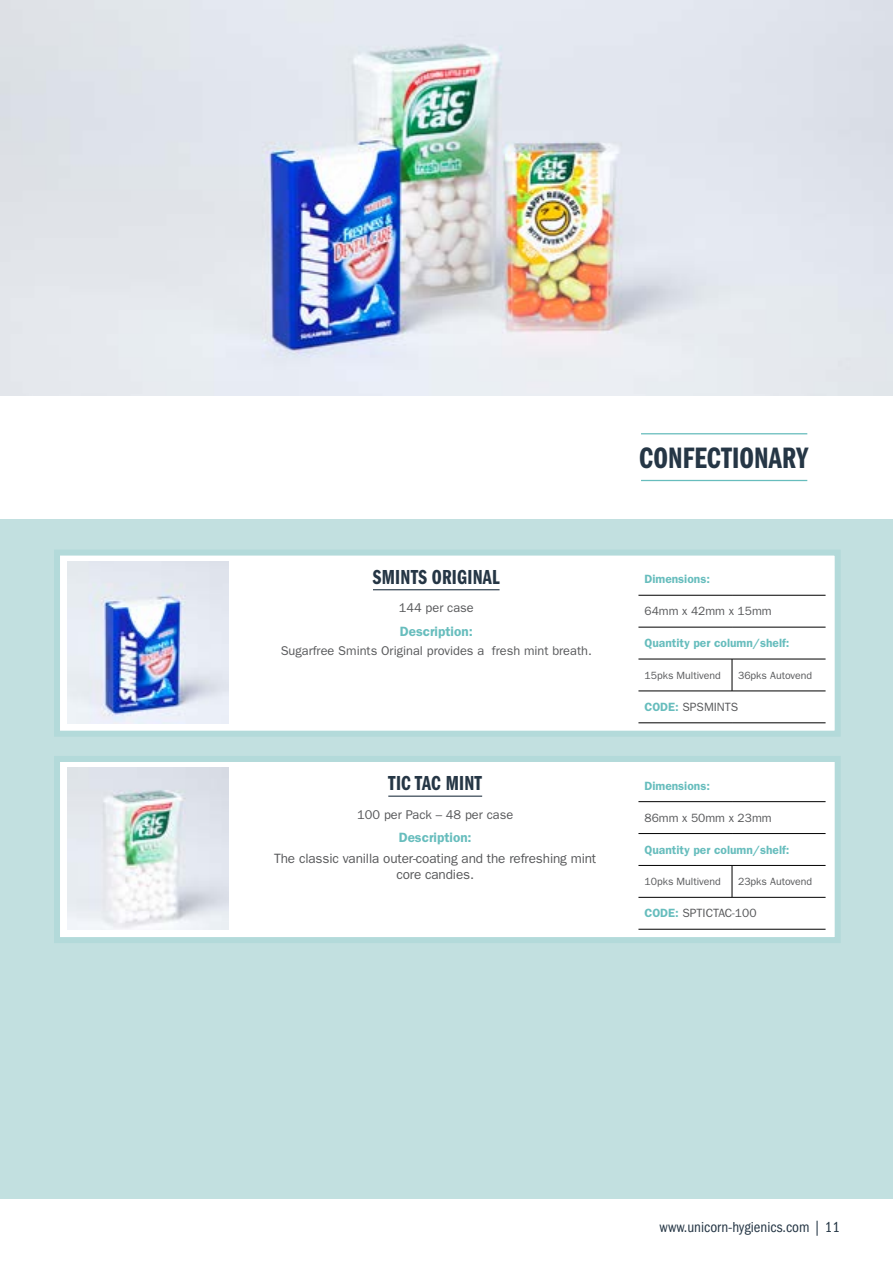
<style>
.page{position:relative;width:893px;height:1263px;background:#fff}
.page>*{position:absolute;margin:0;border:0;box-sizing:border-box;transform-origin:0 0}
.t1{font:30.6px "ITC Franklin Gothic Std Dm Cp";letter-spacing:.005em;color:#253645}
.t2{font:21px "ITC Franklin Gothic Std Dm Cp";letter-spacing:.01em;color:#253645}
.t3{font:condensed 15px "ITC Franklin Gothic Std";color:#253645}
.t4{font:13.5px/16.2px "ITC Franklin Gothic Std";letter-spacing:-.01em;color:#58595b;text-align:center}
.t5{font:600 13.5px "ITC Franklin Gothic Std";color:#67bdbd}
.t6{font:12.75px "ITC Franklin Gothic Std";color:#58595b}
.t7{font:600 12px "ITC Franklin Gothic Std";color:#67bdbd}
.t8{font:12px "ITC Franklin Gothic Std";color:#58595b}
.t9{font:10.5px "ITC Franklin Gothic Std";color:#58595b}
.s1{font-weight:600;color:#67bdbd}
</style>
<div class="page">
<div style="left:0;top:519px;width:893px;height:679px;background:#c2e0e0"></div>
<img style="left:0;top:0;width:893px;height:395px">
<hr style="left:641px;top:433px;width:166px;height:1px;background:#67bdbd">
<hr style="left:641px;top:480px;width:166px;height:1px;background:#67bdbd">
<div style="left:54px;top:550px;width:787px;height:187px;background:#fff;border:6px solid #b3dada"></div>
<img style="left:67px;top:562px;width:162px;height:161px">
<hr style="left:373px;top:589px;width:127px;height:1px;background:#253645">
<hr style="left:638px;top:595px;width:94px;height:1px;background:#000">
<hr style="left:732px;top:595px;width:94px;height:1px;background:#000">
<hr style="left:638px;top:627px;width:94px;height:1px;background:#000">
<hr style="left:732px;top:627px;width:94px;height:1px;background:#000">
<hr style="left:638px;top:659px;width:94px;height:1px;background:#000">
<hr style="left:732px;top:659px;width:94px;height:1px;background:#000">
<hr style="left:638px;top:691px;width:94px;height:1px;background:#000">
<hr style="left:732px;top:691px;width:94px;height:1px;background:#000">
<hr style="left:638px;top:722px;width:94px;height:1px;background:#000">
<hr style="left:732px;top:722px;width:94px;height:1px;background:#000">
<hr style="left:732px;top:659px;width:1px;height:32px;background:#000">
<div style="left:54px;top:756px;width:787px;height:187px;background:#fff;border:6px solid #b3dada"></div>
<img style="left:67px;top:768px;width:162px;height:161px">
<hr style="left:388px;top:796px;width:94px;height:1px;background:#253645">
<hr style="left:638px;top:801px;width:94px;height:1px;background:#000">
<hr style="left:732px;top:801px;width:94px;height:1px;background:#000">
<hr style="left:638px;top:833px;width:94px;height:1px;background:#000">
<hr style="left:732px;top:833px;width:94px;height:1px;background:#000">
<hr style="left:638px;top:865px;width:94px;height:1px;background:#000">
<hr style="left:732px;top:865px;width:94px;height:1px;background:#000">
<hr style="left:638px;top:897px;width:94px;height:1px;background:#000">
<hr style="left:732px;top:897px;width:94px;height:1px;background:#000">
<hr style="left:638px;top:929px;width:94px;height:1px;background:#000">
<hr style="left:732px;top:929px;width:94px;height:1px;background:#000">
<hr style="left:732px;top:865px;width:1px;height:32px;background:#000">
<h2 class="t2" style="left:373px;top:565px;width:128px">SMINTS ORIGINAL</h2>
<p class="t6" style="left:399px;top:600px;width:76px">144 per case</p>
<p class="t5" style="left:400px;top:623px;width:74px">Description:</p>
<p class="t6" style="left:281px;top:644px;width:313px">Sugarfree Smints Original provides a fresh mint breath.</p>
<h2 class="t2" style="left:388px;top:772px;width:95px">TIC TAC MINT</h2>
<p class="t6" style="left:357px;top:807px;width:157px">100 per Pack – 48 per case</p>
<p class="t5" style="left:399px;top:830px;width:74px">Description:</p>
<p class="t4" style="left:274px;top:850px;width:324px">The classic vanilla outer-coating and the refreshing mint core candies.</p>
<h1 class="t1" style="left:639px;top:441px;width:171px">CONFECTIONARY</h1>
<p class="t7" style="left:644px;top:572px;width:67px">Dimensions:</p>
<p class="t8" style="left:644px;top:604px;width:129px">64mm x 42mm x 15mm</p>
<p class="t7" style="left:644px;top:636px;width:146px">Quantity per column/shelf:</p>
<p class="t9" style="left:644px;top:669px;width:78px">15pks Multivend</p>
<p class="t9" style="left:738px;top:669px;width:76px">36pks Autovend</p>
<p class="t8" style="left:644px;top:700px;width:95px"><span class="s1">CODE:</span> SPSMINTS</p>
<p class="t7" style="left:644px;top:779px;width:67px">Dimensions:</p>
<p class="t8" style="left:644px;top:811px;width:129px">86mm x 50mm x 23mm</p>
<p class="t7" style="left:644px;top:842px;width:146px">Quantity per column/shelf:</p>
<p class="t9" style="left:644px;top:875px;width:78px">10pks Multivend</p>
<p class="t9" style="left:738px;top:875px;width:76px">23pks Autovend</p>
<p class="t8" style="left:644px;top:906px;width:114px"><span class="s1">CODE:</span> SPTICTAC-100</p>
<p class="t3" style="left:660px;top:1218px;width:182px">www.unicorn-hygienics.com | 11</p>
</div>
